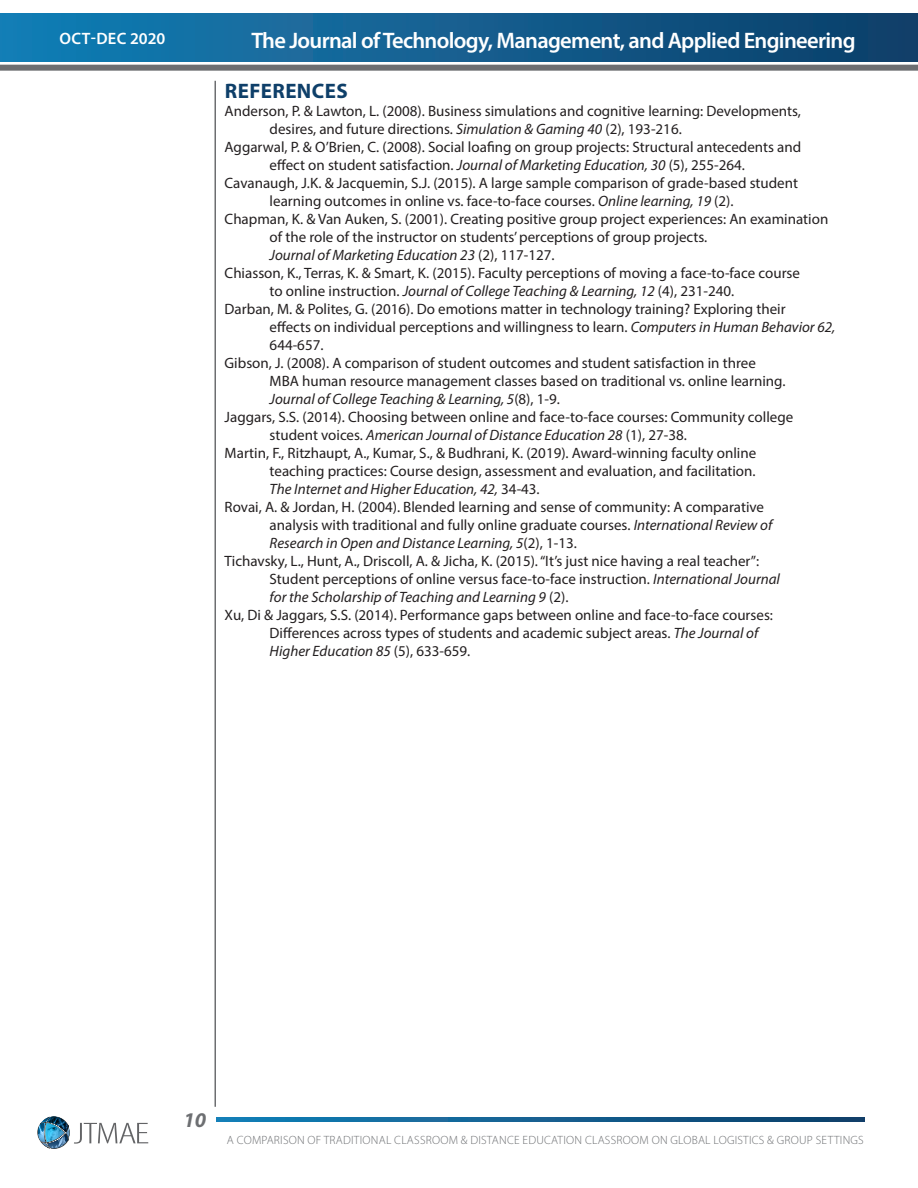
<style>
.page{position:relative;width:918px;height:1188px;background:#fff}
.page>*{position:absolute;margin:0;border:0;box-sizing:border-box;transform-origin:0 0}
.t1{font:600 22.5px "Myriad Pro";letter-spacing:-.03em;color:#fff}
.t2{font:700 21px "Myriad Pro";letter-spacing:.02em;color:#0e3f69}
.t3{font:italic 700 21px "Myriad Pro";color:#6d6f72}
.t4{font:600 16.5px "Myriad Pro";letter-spacing:.02em;color:#fff}
.t5{font:15px/18px "Myriad Pro";color:#231f20}
.t6{font:300 12px "Myriad Pro";letter-spacing:.02em;color:#6d6f72}
.s1{font-style:italic}
</style>
<div class="page">
<div style="left:0;top:65px;width:918px;height:6px;background:#6d6e71"></div>
<svg style="left:216px;top:1117px;width:649px;height:5px;background:#115f90"></svg>
<div style="left:0;top:14px;width:917px;height:48px;background:linear-gradient(to right,#157fb6,#0e3e69)"></div>
<hr style="left:917px;top:14px;width:1px;height:48px;background:#113f69">
<hr style="left:214px;top:81px;width:2px;height:1026px;background:#6d6e71">
<svg style="left:38px;top:1117px;width:110px;height:31px"></svg>
<p class="t4" style="left:60px;top:28px;width:107px">OCT-DEC 2020</p>
<p class="t1" style="left:251px;top:27px;width:606px">The Journal of Technology, Management, and Applied Engineering</p>
<p class="t2" style="left:225px;top:77px;width:124px">REFERENCES</p>
<p class="t5" style="left:270px;top:102px;width:533px;text-indent:-45px">Anderson, P. &amp; Lawton, L. (2008). Business simulations and cognitive learning: Developments, desires, and future directions. <span class="s1">Simulation &amp; Gaming 40</span> (2), 193-216.</p>
<p class="t5" style="left:270px;top:138px;width:533px;text-indent:-45px">Aggarwal, P. &amp; O’Brien, C. (2008). Social loafing on group projects: Structural antecedents and effect on student satisfaction. <span class="s1">Journal of Marketing Education, 30</span> (5), 255-264.</p>
<p class="t5" style="left:270px;top:174px;width:530px;text-indent:-45px">Cavanaugh, J.K. &amp; Jacquemin, S.J. (2015). A large sample comparison of grade-based student learning outcomes in online vs. face-to-face courses. <span class="s1">Online learning, 19</span> (2).</p>
<p class="t5" style="left:270px;top:210px;width:560px;text-indent:-45px">Chapman, K. &amp; Van Auken, S. (2001). Creating positive group project experiences: An examination of the role of the instructor on students’ perceptions of group projects.<br><span class="s1">Journal of Marketing Education 23</span> (2), 117-127.</p>
<p class="t5" style="left:270px;top:264px;width:532px;text-indent:-45px">Chiasson, K., Terras, K. &amp; Smart, K. (2015). Faculty perceptions of moving a face-to-face course to online instruction. <span class="s1">Journal of College Teaching &amp; Learning, 12</span> (4), 231-240.</p>
<p class="t5" style="left:270px;top:300px;width:567px;text-indent:-45px">Darban, M. &amp; Polites, G. (2016). Do emotions matter in technology training? Exploring their<br>effects on individual perceptions and willingness to learn. <span class="s1">Computers in Human Behavior 62,<br></span>644-657.</p>
<p class="t5" style="left:270px;top:354px;width:517px;text-indent:-45px">Gibson, J. (2008). A comparison of student outcomes and student satisfaction in three<br>MBA human resource management classes based on traditional vs. online learning.<br><span class="s1">Journal of College Teaching &amp; Learning, 5</span>(8), 1-9.</p>
<p class="t5" style="left:270px;top:408px;width:525px;text-indent:-45px">Jaggars, S.S. (2014). Choosing between online and face-to-face courses: Community college student voices. <span class="s1">American Journal of Distance Education 28</span> (1), 27-38.</p>
<p class="t5" style="left:270px;top:444px;width:488px;text-align:justify;text-indent:-45px">Martin, F., Ritzhaupt, A., Kumar, S., &amp; Budhrani, K. (2019). Award-winning faculty online teaching practices: Course design, assessment and evaluation, and facilitation.<br><span class="s1">The Internet and Higher Education, 42,</span> 34-43.</p>
<p class="t5" style="left:270px;top:498px;width:504px;text-indent:-45px">Rovai, A. &amp; Jordan, H. (2004). Blended learning and sense of community: A comparative analysis with traditional and fully online graduate courses. <span class="s1">International Review of<br>Research in Open and Distance Learning, 5</span>(2), 1-13.</p>
<p class="t5" style="left:270px;top:552px;width:512px;text-indent:-45px">Tichavsky, L., Hunt, A., Driscoll, A. &amp; Jicha, K. (2015). “It’s just nice having a real teacher”:<br>Student perceptions of online versus face-to-face instruction. <span class="s1">International Journal for the Scholarship of Teaching and Learning 9</span> (2).</p>
<p class="t5" style="left:270px;top:606px;width:505px;text-indent:-45px">Xu, Di &amp; Jaggars, S.S. (2014). Performance gaps between online and face-to-face courses:<br>Differences across types of students and academic subject areas. <span class="s1">The Journal of<br>Higher Education 85</span> (5), 633-659.</p>
<p class="t3" style="left:184px;top:1106px;width:24px">10</p>
<p class="t6" style="left:227px;top:1134px;width:638px">A COMPARISON OF TRADITIONAL CLASSROOM &amp; DISTANCE EDUCATION CLASSROOM ON GLOBAL LOGISTICS &amp; GROUP SETTINGS</p>
</div>
